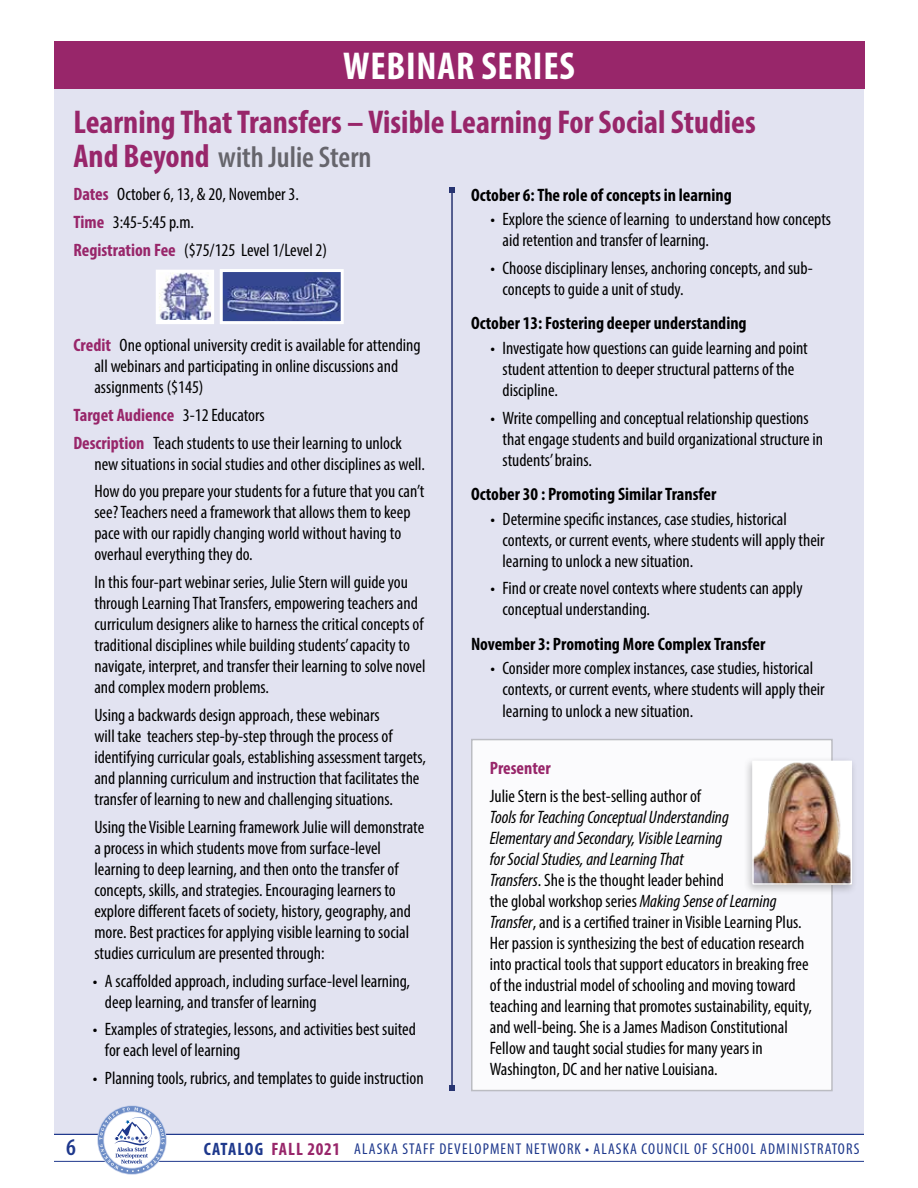
<style>
.page{position:relative;width:918px;height:1188px;background:#fff}
.page>*{position:absolute;margin:0;border:0;box-sizing:border-box;transform-origin:0 0}
.t1{font:700 condensed 39px "Myriad Pro";letter-spacing:.02em;color:#fff}
.t2{font:700 condensed 33px "Myriad Pro";color:#98266a}
.t3{font:600 condensed 30px "Myriad Pro";color:#66656c}
.t4{font:600 condensed 24px "Myriad Pro";color:#1e388c}
.t5{font:condensed 18px/21px "Myriad Pro";color:#000}
.t6{font:700 condensed 18px "Myriad Pro";color:#000}
.t7{font:700 condensed 18px "Myriad Pro";color:#98266a}
.t8{font:condensed 15.75px "Myriad Pro";letter-spacing:.07em;color:#1e388c}
.s1{font-weight:700;font-size:33px;color:#98266a}
.s2{font-weight:700;color:#98266a}
.s3{font-style:italic}
.s4{font-weight:700;font-size:18px}
.s5{font-weight:700;font-size:18px;color:#98266a}
</style>
<div class="page">
<div style="left:54px;top:79px;width:810px;height:1056px;background:#e2e3f1"></div>
<hr style="left:54px;top:1161px;width:810px;height:1px;background:#1e388c">
<hr style="left:54px;top:1134px;width:810px;height:1px;background:#1e388c">
<div style="left:54px;top:41px;width:810px;height:47px;background:#98266a"></div>
<img style="left:160px;top:274px;width:50px;height:45px">
<div style="left:156px;top:270px;width:58px;height:54px;border:3px solid #fff"></div>
<img style="left:224px;top:273px;width:116px;height:47px">
<div style="left:220px;top:269px;width:124px;height:55px;border:3px solid #fff"></div>
<hr style="left:451px;top:190px;width:2px;height:898px;background:#273471">
<svg style="left:449px;top:187px;width:6px;height:6px"></svg>
<svg style="left:449px;top:1085px;width:6px;height:6px"></svg>
<svg style="left:99px;top:1107px;width:66px;height:65px"></svg>
<div style="left:471px;top:739px;width:362px;height:352px;background:#fff;border:2px solid #b6b7bc"></div>
<div style="left:742px;top:756px;width:115px;height:140px;background:#000;opacity:.23"></div>
<img style="left:755px;top:764px;width:94px;height:118px">
<div style="left:752px;top:761px;width:100px;height:124px;border:2px solid #fff"></div>
<h1 class="t1" style="left:343px;top:41px;width:233px">WEBINAR SERIES</h1>
<h2 class="t2" style="left:73px;top:101px;width:684px">Learning That Transfers – Visible Learning For Social Studies</h2>
<h3 class="t3" style="left:73px;top:139px;width:300px"><span class="s1">And Beyond</span> with Julie Stern</h3>
<p class="t5" style="left:73px;top:180px;width:255px;line-height:27.8px"><span class="s2">Dates</span> October 6, 13, &amp; 20, November 3.<br><span class="s2">Time</span> 3:45-5:45 p.m.<br><span class="s2">Registration Fee</span> ($75/125 Level 1/Level 2)</p>
<p class="t5" style="left:94px;top:334px;width:328px;text-indent:-21px"><span class="s2">Credit</span> One optional university credit is available for attending all webinars and participating in online discussions and assignments ($145)</p>
<p class="t5" style="left:73px;top:401px;width:330px;line-height:27.8px"><span class="s2">Target Audience</span> 3-12 Educators<br><span class="s2">Description</span> Teach students to use their learning to unlock</p>
<p class="t5" style="left:94px;top:450px;width:332px;line-height:27.8px">new situations in social studies and other disciplines as well.<br>How do you prepare your students for a future that you can’t</p>
<p class="t5" style="left:94px;top:502px;width:318px">see? Teachers need a framework that allows them to keep pace with our rapidly changing world without having to overhaul everything they do.</p>
<p class="t5" style="left:94px;top:572px;width:333px">In this four-part webinar series, Julie Stern will guide you through Learning That Transfers, empowering teachers and curriculum designers alike to harness the critical concepts of traditional disciplines while building students’ capacity to navigate, interpret, and transfer their learning to solve novel and complex modern problems.</p>
<p class="t5" style="left:94px;top:704px;width:333px">Using a backwards design approach, these webinars<br>will take teachers step-by-step through the process of identifying curricular goals, establishing assessment targets, and planning curriculum and instruction that facilitates the transfer of learning to new and challenging situations.</p>
<p class="t5" style="left:94px;top:816px;width:331px">Using the Visible Learning framework Julie will demonstrate a process in which students move from surface-level learning to deep learning, and then onto the transfer of concepts, skills, and strategies. Encouraging learners to explore different facets of society, history, geography, and more. Best practices for applying visible learning to social studies curriculum are presented through:</p>
<p class="t5" style="left:105px;top:970px;width:307px;text-indent:-12px">• A scaffolded approach, including surface-level learning, deep learning, and transfer of learning</p>
<p class="t5" style="left:105px;top:1019px;width:313px;text-indent:-12px">• Examples of strategies, lessons, and activities best suited for each level of learning</p>
<p class="t5" style="left:93px;top:1067px;width:332px">• Planning tools, rubrics, and templates to guide instruction</p>
<p class="t6" style="left:471px;top:183px;width:262px">October 6: The role of concepts in learning</p>
<p class="t5" style="left:503px;top:208px;width:330px;text-indent:-12px">• Explore the science of learning to understand how concepts aid retention and transfer of learning.</p>
<p class="t5" style="left:503px;top:257px;width:312px;text-indent:-12px">• Choose disciplinary lenses, anchoring concepts, and sub&shy;concepts to guide a unit of study.</p>
<p class="t6" style="left:471px;top:312px;width:277px">October 13: Fostering deeper understanding</p>
<p class="t5" style="left:503px;top:337px;width:307px;text-indent:-12px">• Investigate how questions can guide learning and point student attention to deeper structural patterns of the discipline.</p>
<p class="t5" style="left:503px;top:407px;width:322px;text-indent:-12px">• Write compelling and conceptual relationship questions that engage students and build organizational structure in students’ brains.</p>
<p class="t6" style="left:471px;top:483px;width:247px">October 30 : Promoting Similar Transfer</p>
<p class="t5" style="left:503px;top:508px;width:324px;text-indent:-12px">• Determine specific instances, case studies, historical contexts, or current events, where students will apply their learning to unlock a new situation.</p>
<p class="t5" style="left:503px;top:578px;width:302px;text-indent:-12px">• Find or create novel contexts where students can apply conceptual understanding.</p>
<p class="t6" style="left:471px;top:633px;width:296px">November 3: Promoting More Complex Transfer</p>
<p class="t5" style="left:503px;top:658px;width:324px;text-indent:-12px">• Consider more complex instances, case studies, historical contexts, or current events, where students will apply their learning to unlock a new situation.</p>
<p class="t7" style="left:490px;top:757px;width:62px">Presenter</p>
<p class="t5" style="left:490px;top:785px;width:213px">Julie Stern is the best-selling author of</p>
<p class="t5" style="left:490px;top:806px;width:324px"><span class="s3">Tools for Teaching Conceptual Understanding<br>Elementary and Secondary, Visible Learning<br>for Social Studies, and Learning That<br>Transfers</span>. She is the thought leader behind<br>the global workshop series <span class="s3">Making Sense of Learning Transfer</span>, and is a certified trainer in Visible Learning Plus.<br>Her passion is synthesizing the best of education research into practical tools that support educators in breaking free of the industrial model of schooling and moving toward teaching and learning that promotes sustainability, equity, and well-being. She is a James Madison Constitutional Fellow and taught social studies for many years in Washington, DC and her native Louisiana.</p>
<h3 class="t4" style="left:66px;top:1132px;width:11px">6</h3>
<p class="t8" style="left:204px;top:1140px;width:657px"><span class="s4">CATALOG</span> <span class="s5">FALL 2021</span> ALASKA STAFF DEVELOPMENT NETWORK • ALASKA COUNCIL OF SCHOOL ADMINISTRATORS</p>
</div>
